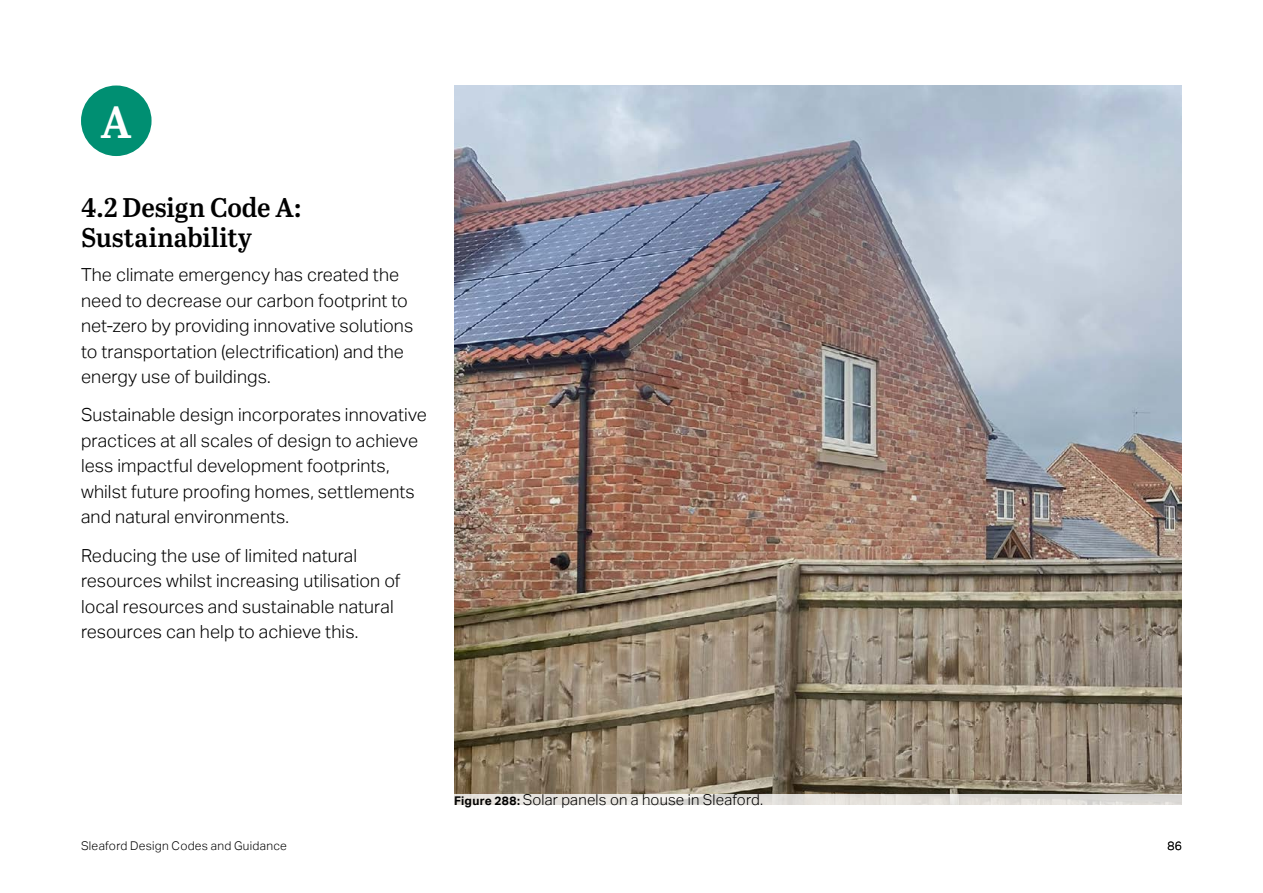
<style>
.page{position:relative;width:1263px;height:893px;background:#fff}
.page>*{position:absolute;margin:0;border:0;box-sizing:border-box;transform-origin:0 0}
.t1{font:45px "Abril Titling Sb";color:#fff}
.t2{font:27px/30px "Abril Titling Sb";color:#000}
.t3{font:300 18px/25.5px "AECOM Sans";letter-spacing:.005em;color:#000}
.t4{font:300 15px "AECOM Sans";letter-spacing:.015em;color:#000}
.t5{font:300 12px "AECOM Sans";letter-spacing:.02em;color:#000}
.s1{font-weight:700;font-size:12px}
</style>
<div class="page">
<div style="left:81px;top:85px;width:71px;height:71px;background:#008f72;border-radius:50%"></div>
<img style="left:454px;top:86px;width:728px;height:708px">
<svg style="left:454px;top:794px;width:728px;height:11px;fill:#e4e0db"></svg>
<h1 class="t1" style="left:101px;top:90px;width:32px">A</h1>
<h2 class="t2" style="left:81px;top:191px;width:222px">4.2 Design Code A:<br>Sustainability</h2>
<p class="t3" style="left:81px;top:262px;width:334px">The climate emergency has created the need to decrease our carbon footprint to net-zero by providing innovative solutions to transportation (electrification) and the energy use of buildings.</p>
<p class="t3" style="left:81px;top:402px;width:347px">Sustainable design incorporates innovative practices at all scales of design to achieve less impactful development footprints, whilst future proofing homes, settlements and natural environments.</p>
<p class="t3" style="left:81px;top:543px;width:321px">Reducing the use of limited natural resources whilst increasing utilisation of local resources and sustainable natural resources can help to achieve this.</p>
<p class="t4" style="left:454px;top:791px;width:311px"><span class="s1">Figure 288:</span> Solar panels on a house in Sleaford.</p>
<p class="t5" style="left:81px;top:838px;width:207px">Sleaford Design Codes and Guidance</p>
<p class="t5" style="left:1167px;top:838px;width:16px">86</p>
</div>
